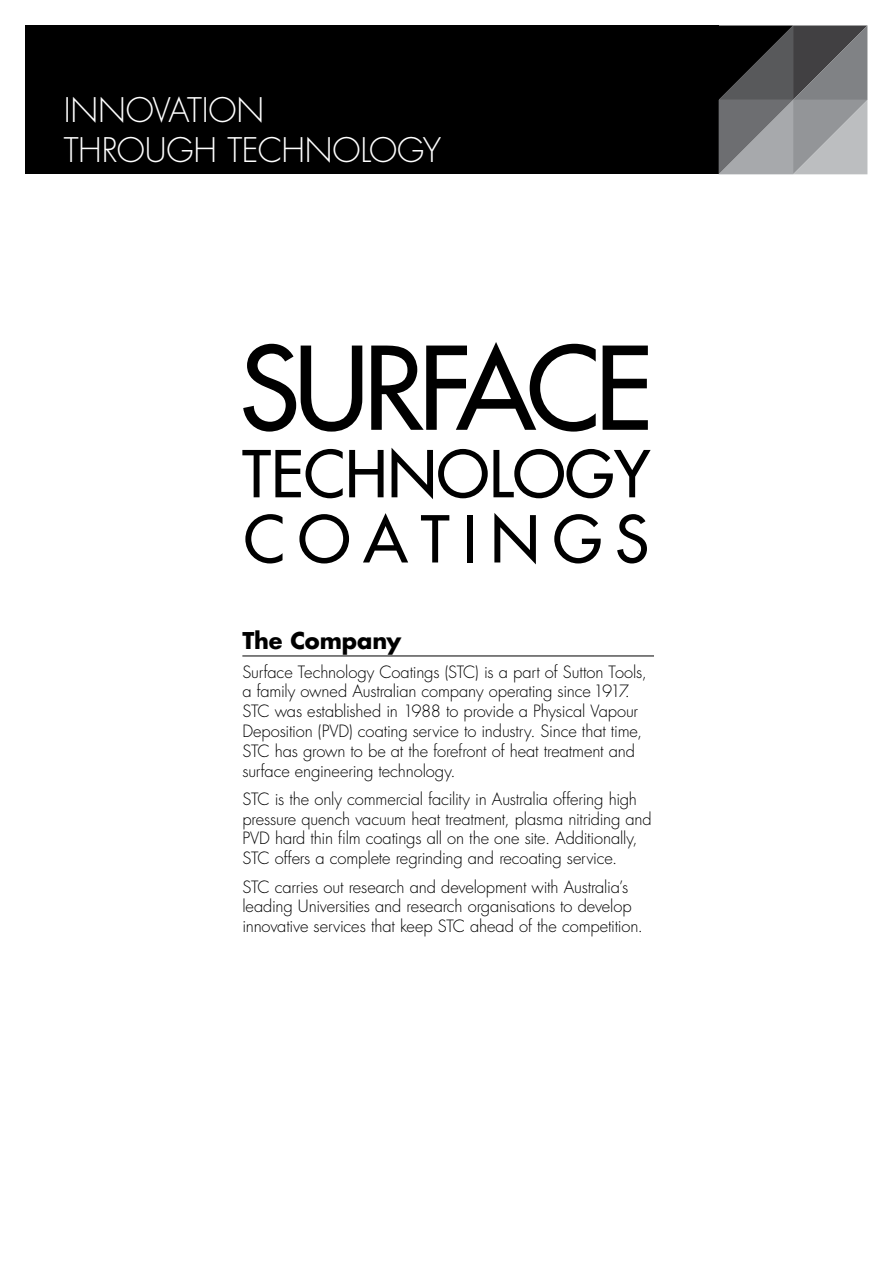
<style>
.page{position:relative;width:893px;height:1263px;background:#fff}
.page>*{position:absolute;margin:0;border:0;box-sizing:border-box;transform-origin:0 0}
.t1{font:300 33px/39.6px "Futura Std";letter-spacing:-.01em;color:#fff}
.t2{font:700 22.5px "Futura Std";letter-spacing:-.005em;color:#000}
.t3{font:300 16.5px/19.8px "Futura Std";letter-spacing:-.01em;color:#000}
</style>
<div class="page">
<div style="left:26px;top:26px;width:693px;height:148px;background:#000"></div>
<svg style="left:719px;top:26px;width:148px;height:148px;background:#707173"></svg>
<hr style="left:242px;top:656px;width:412px;height:1px;background:#000">
<svg style="left:243px;top:344px;width:119px;height:88px"></svg>
<svg style="left:371px;top:342px;width:225px;height:90px"></svg>
<svg style="left:603px;top:346px;width:45px;height:84px"></svg>
<svg style="left:242px;top:449px;width:101px;height:49px"></svg>
<svg style="left:349px;top:450px;width:35px;height:47px"></svg>
<svg style="left:392px;top:448px;width:259px;height:51px"></svg>
<svg style="left:245px;top:514px;width:38px;height:49px"></svg>
<svg style="left:299px;top:514px;width:50px;height:49px"></svg>
<svg style="left:363px;top:513px;width:45px;height:49px"></svg>
<svg style="left:421px;top:515px;width:28px;height:47px"></svg>
<div style="left:467px;top:515px;width:6px;height:47px;background:#000"></div>
<svg style="left:494px;top:513px;width:42px;height:51px"></svg>
<svg style="left:554px;top:514px;width:47px;height:49px"></svg>
<svg style="left:617px;top:514px;width:30px;height:49px"></svg>
<h1 class="t1" style="left:64px;top:91px;width:379px">INNOVATION<br>THROUGH TECHNOLOGY</h1>
<h2 class="t2" style="left:242px;top:626px;width:160px">The Company</h2>
<p class="t3" style="left:242px;top:662px;width:406px">Surface Technology Coatings (STC) is a part of Sutton Tools, a family owned Australian company operating since 1917.<br>STC was established in 1988 to provide a Physical Vapour Deposition (PVD) coating service to industry. Since that time, STC has grown to be at the forefront of heat treatment and surface engineering technology.</p>
<p class="t3" style="left:242px;top:789px;width:411px">STC is the only commercial facility in Australia offering high pressure quench vacuum heat treatment, plasma nitriding and PVD hard thin film coatings all on the one site. Additionally, STC offers a complete regrinding and recoating service.</p>
<p class="t3" style="left:242px;top:877px;width:402px">STC carries out research and development with Australia’s leading Universities and research organisations to develop innovative services that keep STC ahead of the competition.</p>
</div>
